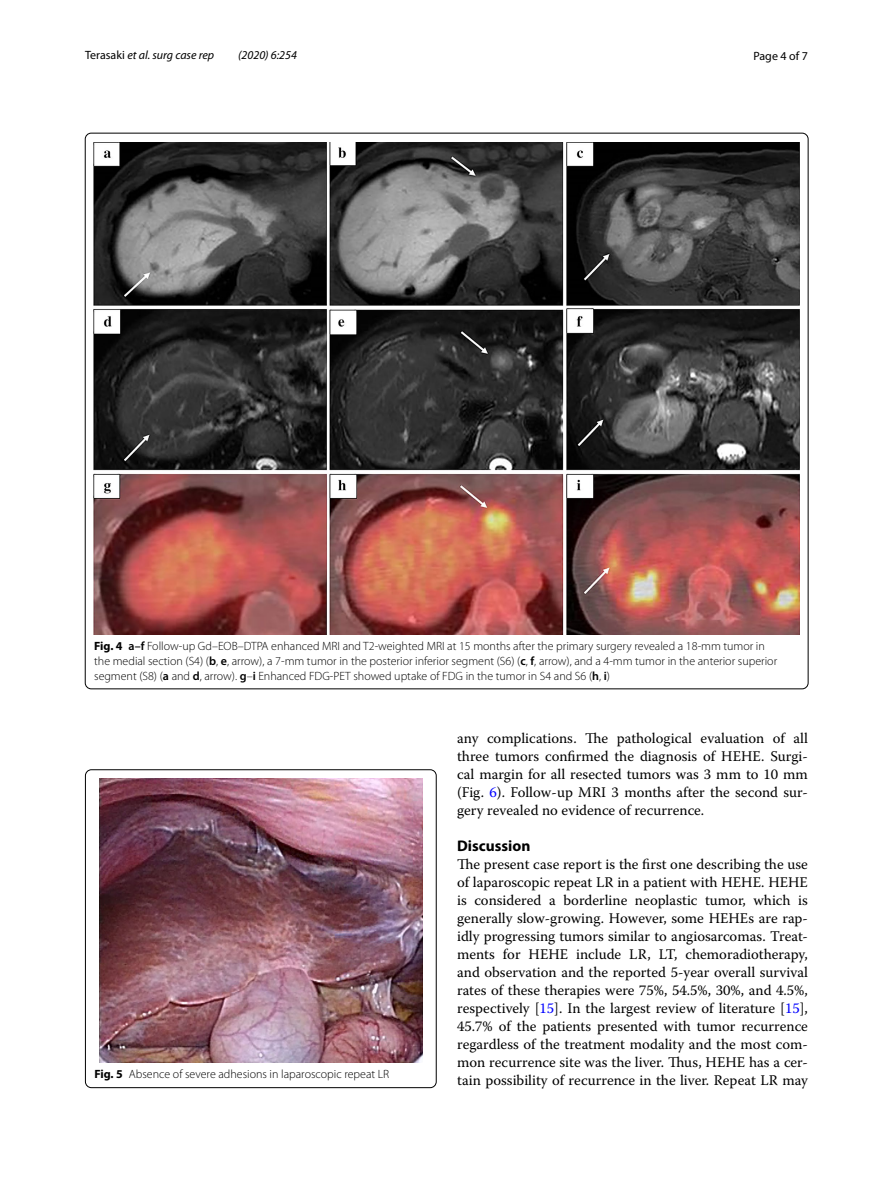
<style>
.page{position:relative;width:893px;height:1187px;background:#fff}
.page>*{position:absolute;margin:0;border:0;box-sizing:border-box;transform-origin:0 0}
.t1{font:700 15.45px "Myriad Pro";color:#000}
.t2{font:14.7px/18px "Warnock Pro";color:#000;text-align:justify}
.t3{font:300 12px/15px "Myriad Pro";color:#000}
.t4{font:italic 12px "Myriad Pro";color:#000}
.t5{font:12px "Myriad Pro";color:#000}
.s1{font-style:normal}
.s2{font-weight:700}
.s3{font-weight:600}
.s4{color:#00f}
</style>
<div class="page">
<img style="left:94px;top:142px;width:706px;height:492px">
<img style="left:99px;top:778px;width:323px;height:284px">
<div style="left:85px;top:769px;width:351px;height:318px;border:1px solid #000;border-radius:6px"></div>
<p class="t4" style="left:85px;top:48px;width:131px"><span class="s1">Terasaki</span> et al. surg case rep</p>
<p class="t4" style="left:238px;top:48px;width:60px">(2020) 6:254</p>
<p class="t5" style="left:753px;top:48px;width:56px">Page 4 of 7</p>
<p class="t3" style="left:94px;top:638px;width:684px"><span class="s2">Fig. 4</span> <span class="s3">a–f</span> Follow-up Gd–EOB–DTPA enhanced MRI and T2-weighted MRI at 15 months after the primary surgery revealed a 18-mm tumor in the medial section (S4) (<span class="s3">b</span>, <span class="s3">e</span>, arrow), a 7-mm tumor in the posterior inferior segment (S6) (<span class="s3">c</span>, <span class="s3">f</span>, arrow), and a 4-mm tumor in the anterior superior segment (S8) (<span class="s3">a</span> and <span class="s3">d</span>, arrow). <span class="s3">g</span>–<span class="s3">i</span> Enhanced FDG-PET showed uptake of FDG in the tumor in S4 and S6 (<span class="s3">h</span>, <span class="s3">i</span>)</p>
<p class="t3" style="left:94px;top:1066px;width:296px"><span class="s2">Fig. 5</span> Absence of severe adhesions in laparoscopic repeat LR</p>
<p class="t2" style="left:457px;top:729px;width:352px">any complications. The pathological evaluation of all three tumors confirmed the diagnosis of HEHE. Surgi&shy;cal margin for all resected tumors was 3 mm to 10 mm (Fig. <span class="s4">6</span>). Follow-up MRI 3 months after the second sur&shy;gery revealed no evidence of recurrence.</p>
<p class="t1" style="left:457px;top:835px;width:75px">Discussion</p>
<p class="t2" style="left:457px;top:855px;width:352px">The present case report is the first one describing the use of laparoscopic repeat LR in a patient with HEHE. HEHE is considered a borderline neoplastic tumor, which is generally slow-growing. However, some HEHEs are rap&shy;idly progressing tumors similar to angiosarcomas. Treat&shy;ments for HEHE include LR, LT, chemoradiotherapy, and observation and the reported 5-year overall survival rates of these therapies were 75%, 54.5%, 30%, and 4.5%, respectively [<span class="s4">15</span>]. In the largest review of literature [<span class="s4">15</span>], 45.7% of the patients presented with tumor recurrence regardless of the treatment modality and the most com&shy;mon recurrence site was the liver. Thus, HEHE has a cer&shy;tain possibility of recurrence in the liver. Repeat LR may</p>
</div>
